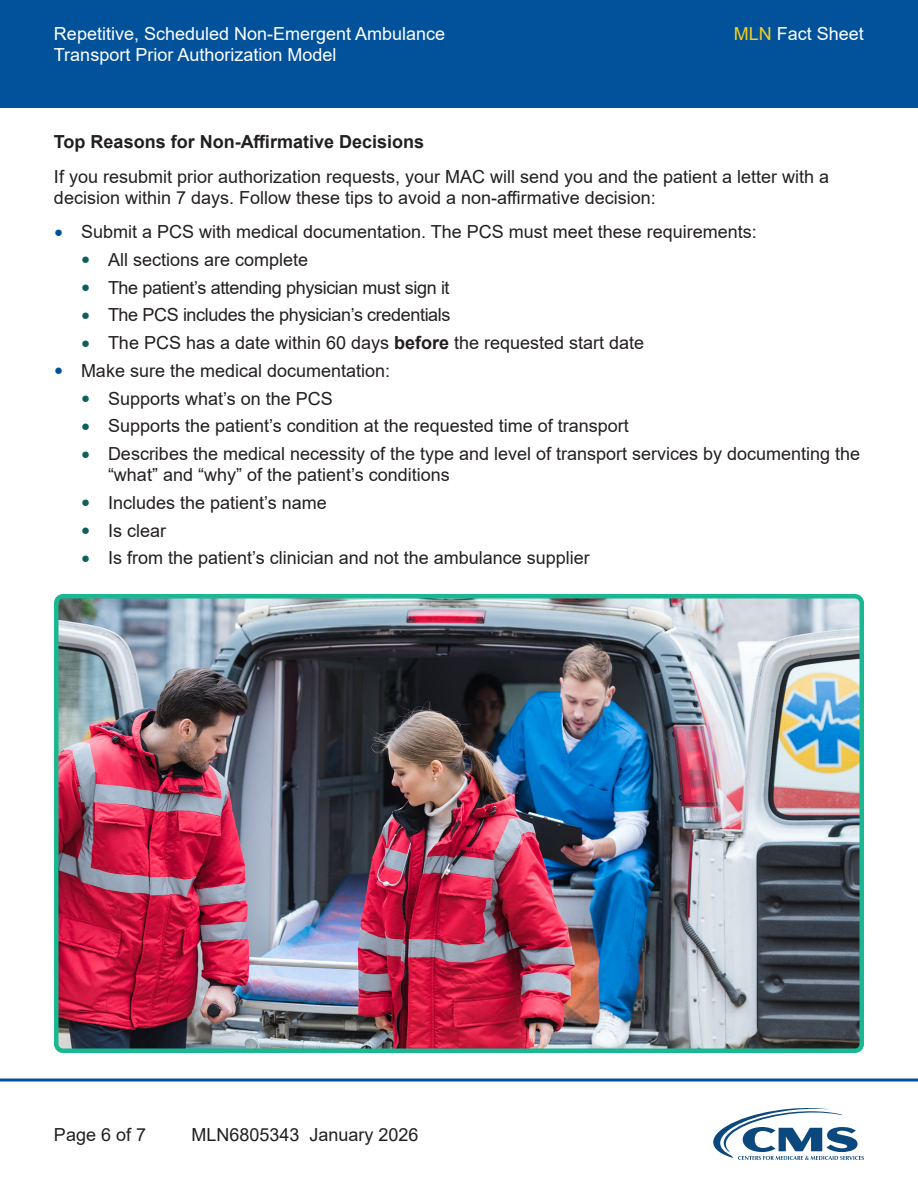
<style>
.page{position:relative;width:918px;height:1188px;background:#fff}
.page>*{position:absolute;margin:0;border:0;box-sizing:border-box;transform-origin:0 0}
.t1{font:18px/21px "Arial";color:#231f20}
.t2{font:18px "Arial";color:#fff}
.t3{font:18px "Arial";letter-spacing:-.02em;color:#231f20}
.t4{font:700 18px "Arial";color:#231f20}
.s1{color:#f2d01b}
.s2{font-size:15px;color:#01529b}
.s3{font-size:15px;color:#0e5e5d}
.s4{font-weight:700}
</style>
<div class="page">
<div style="left:0;top:0;width:918px;height:108px;background:#01529b"></div>
<svg style="left:0;top:1078px;width:918px;height:4px;background:#407db3"></svg>
<img style="left:59px;top:599px;width:800px;height:449px">
<div style="left:54px;top:594px;width:810px;height:459px;border:4px solid #1ab892;border-radius:7px"></div>
<svg style="left:713px;top:1108px;width:151px;height:52px"></svg>
<p class="t2" style="left:54px;top:21px;width:393px">Repetitive, Scheduled Non-Emergent Ambulance</p>
<p class="t2" style="left:734px;top:21px;width:132px"><span class="s1">MLN</span> Fact Sheet</p>
<p class="t2" style="left:54px;top:42px;width:284px">Transport Prior Authorization Model</p>
<p class="t4" style="left:54px;top:129px;width:372px">Top Reasons for Non-Affirmative Decisions</p>
<p class="t1" style="left:54px;top:166px;width:777px">If you resubmit prior authorization requests, your MAC will send you and the patient a letter with a decision within 7 days. Follow these tips to avoid a non-affirmative decision:</p>
<p class="t1" style="left:54px;top:221px;width:704px"><span class="s2">●</span> Submit a PCS with medical documentation. The PCS must meet these requirements:</p>
<p class="t1" style="left:81px;top:249px;width:229px"><span class="s3">●</span> All sections are complete</p>
<p class="t3" style="left:81px;top:275px;width:370px"><span class="s3">●</span> The patient’s attending physician must sign it</p>
<p class="t3" style="left:81px;top:303px;width:371px"><span class="s3">●</span> The PCS includes the physician’s credentials</p>
<p class="t1" style="left:81px;top:332px;width:565px"><span class="s3">●</span> The PCS has a date within 60 days <span class="s4">before</span> the requested start date</p>
<p class="t1" style="left:54px;top:360px;width:338px"><span class="s2">●</span> Make sure the medical documentation:</p>
<p class="t1" style="left:81px;top:388px;width:253px"><span class="s3">●</span> Supports what’s on the PCS</p>
<p class="t1" style="left:81px;top:415px;width:549px"><span class="s3">●</span> Supports the patient’s condition at the requested time of transport</p>
<p class="t1" style="left:81px;top:443px;width:781px"><span class="s3">●</span> Describes the medical necessity of the type and level of transport services by documenting the</p>
<p class="t1" style="left:108px;top:464px;width:343px">“what” and “why” of the patient’s conditions</p>
<p class="t1" style="left:81px;top:492px;width:247px"><span class="s3">●</span> Includes the patient’s name</p>
<p class="t1" style="left:81px;top:520px;width:87px"><span class="s3">●</span> Is clear</p>
<p class="t1" style="left:81px;top:547px;width:510px"><span class="s3">●</span> Is from the patient’s clinician and not the ambulance supplier</p>
<p class="t1" style="left:54px;top:1124px;width:94px">Page 6 of 7</p>
<p class="t1" style="left:192px;top:1124px;width:229px">MLN6805343 January 2026</p>
</div>
